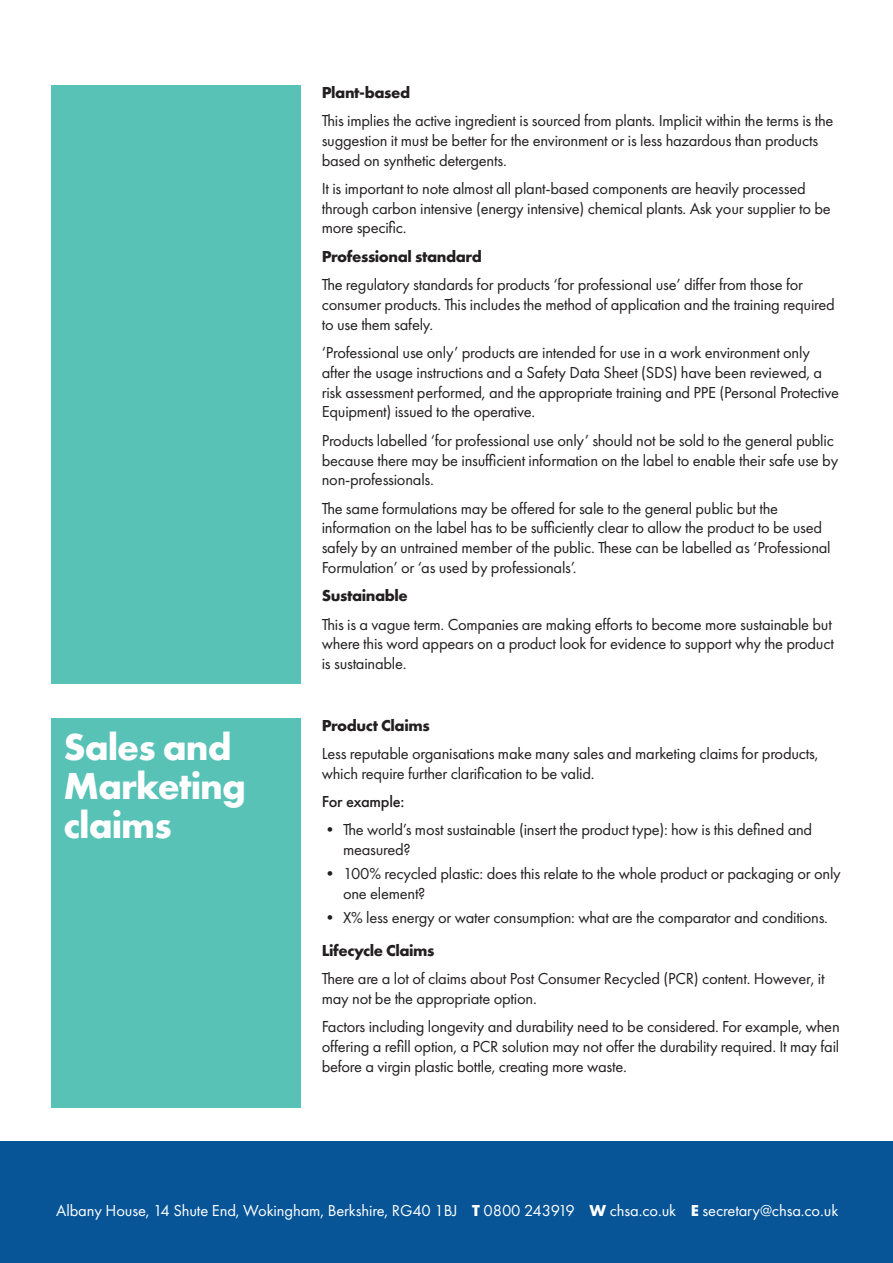
<style>
.page{position:relative;width:893px;height:1263px;background:#fff}
.page>*{position:absolute;margin:0;border:0;box-sizing:border-box;transform-origin:0 0}
.Main_Heading{font:700 39px/39px "Futura PT";letter-spacing:-.025em;color:#fff}
.Body{font:16.5px/19.8px "Futura PT";letter-spacing:-.015em;color:#231f20}
.t1{font:16.5px "Futura PT";letter-spacing:-.01em;color:#fff}
.Body-2{font:700 16.5px "Futura PT";letter-spacing:-.025em;color:#231f20}
.Body-3{font:500 16.5px "Futura PT";letter-spacing:-.015em;color:#231f20}
.s1{font-weight:700}
</style>
<div class="page">
<div style="left:0;top:1141px;width:893px;height:122px;background:#075597"></div>
<div style="left:51px;top:85px;width:249px;height:599px;background:#58c2b7"></div>
<div style="left:51px;top:718px;width:249px;height:389px;background:#58c2b7"></div>
<p class="Main_Heading" style="left:63px;top:726px;width:184px">Sales and<br>Marketing claims</p>
<p class="Body-2" style="left:322px;top:81px;width:90px">Plant-based</p>
<p class="Body" style="left:322px;top:110px;width:513px">This implies the active ingredient is sourced from plants. Implicit within the terms is the suggestion it must be better for the environment or is less hazardous than products based on synthetic detergents.</p>
<p class="Body" style="left:322px;top:178px;width:511px">It is important to note almost all plant-based components are heavily processed through carbon intensive (energy intensive) chemical plants. Ask your supplier to be more specific.</p>
<p class="Body-2" style="left:322px;top:246px;width:162px">Professional standard</p>
<p class="Body" style="left:322px;top:275px;width:515px">The regulatory standards for products ‘for professional use’ differ from those for consumer products. This includes the method of application and the training required to use them safely.</p>
<p class="Body" style="left:322px;top:342px;width:519px">‘Professional use only’ products are intended for use in a work environment only after the usage instructions and a Safety Data Sheet (SDS) have been reviewed, a risk assessment performed, and the appropriate training and PPE (Personal Protective Equipment) issued to the operative.</p>
<p class="Body" style="left:322px;top:430px;width:518px">Products labelled ‘for professional use only’ should not be sold to the general public because there may be insufficient information on the label to enable their safe use by non-professionals.</p>
<p class="Body" style="left:322px;top:498px;width:510px">The same formulations may be offered for sale to the general public but the information on the label has to be sufficiently clear to allow the product to be used safely by an untrained member of the public. These can be labelled as ‘Professional Formulation’ or ‘as used by professionals’.</p>
<p class="Body-2" style="left:322px;top:585px;width:88px">Sustainable</p>
<p class="Body" style="left:322px;top:614px;width:514px;text-align:justify">This is a vague term. Companies are making efforts to become more sustainable but where this word appears on a product look for evidence to support why the product is sustainable.</p>
<p class="Body-2" style="left:322px;top:714px;width:109px">Product Claims</p>
<p class="Body" style="left:322px;top:743px;width:498px">Less reputable organisations make many sales and marketing claims for products, which require further clarification to be valid.</p>
<p class="Body-3" style="left:322px;top:791px;width:84px">For example:</p>
<p class="Body" style="left:343px;top:820px;width:471px;text-indent:-21px">• The world’s most sustainable (insert the product type): how is this defined and measured?</p>
<p class="Body" style="left:343px;top:864px;width:499px;text-indent:-21px">• 100% recycled plastic: does this relate to the whole product or packaging or only one element?</p>
<p class="Body" style="left:322px;top:907px;width:508px">• X% less energy or water consumption: what are the comparator and conditions.</p>
<p class="Body-2" style="left:322px;top:939px;width:114px">Lifecycle Claims</p>
<p class="Body" style="left:322px;top:968px;width:504px">There are a lot of claims about Post Consumer Recycled (PCR) content. However, it may not be the appropriate option.</p>
<p class="Body" style="left:322px;top:1016px;width:519px;text-align:justify">Factors including longevity and durability need to be considered. For example, when offering a refill option, a PCR solution may not offer the durability required. It may fail before a virgin plastic bottle, creating more waste.</p>
<p class="t1" style="left:56px;top:1200px;width:783px">Albany House, 14 Shute End, Wokingham, Berkshire, RG40 1BJ <span class="s1">T</span> 0800 243919 <span class="s1">W</span> chsa.co.uk <span class="s1">E</span> secretary@chsa.co.uk</p>
</div>
